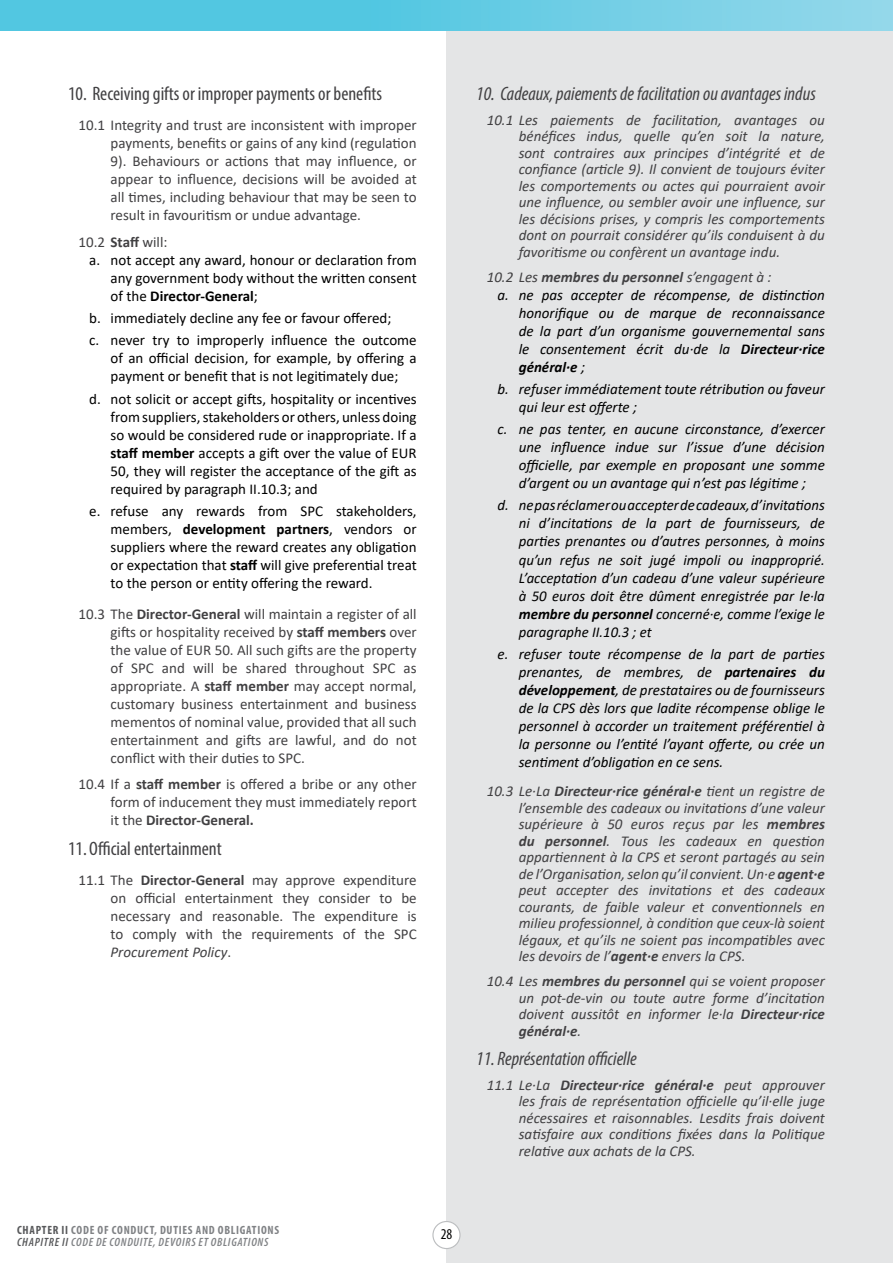
<style>
.page{position:relative;width:893px;height:1263px;background:#fff}
.page>*{position:absolute;margin:0;border:0;box-sizing:border-box;transform-origin:0 0}
.t1{font:italic condensed 19.5px "Myriad Pro";color:#414042}
.t2{font:condensed 19.5px "Myriad Pro";color:#414042}
.t3{font:italic 15px/16.5px "Calibri";color:#414042;text-align:justify}
.t4{font:italic 15px/18px "Calibri";color:#000;text-align:justify}
.t5{font:15px/18px "Calibri";color:#414042;text-align:justify}
.t6{font:15px/18px "Calibri";color:#000}
.t7{font:700 15px "Calibri";color:#000}
.t8{font:italic 700 15px "Calibri";color:#000}
.t9{font:condensed 15px "Myriad Pro";color:#000}
.t10{font:italic 600 condensed 12px/12px "Myriad Pro";letter-spacing:.06em;color:#808285}
.s1{font-weight:700}
.s2{font-weight:400}
.s3{font-style:italic}
.s4{font-weight:700;font-style:normal;color:#58595b}
.s5{font-weight:700;font-style:normal}
.s6{color:#58595b}
</style>
<div class="page">
<div style="left:446px;top:0;width:447px;height:1263px;background:#e4e5e6"></div>
<div style="left:433px;top:1221px;width:27px;height:27px;background:#fff;border-radius:50%"></div>
<div style="left:432px;top:1221px;width:29px;height:28px;border:1px solid #bcbec0;border-radius:50%"></div>
<img style="left:0;top:0;width:893px;height:30px">
<h1 class="t2" style="left:68px;top:81px;width:316px">10. Receiving gifts or improper payments or benefits</h1>
<p class="t5" style="left:111px;top:116px;width:308px;text-indent:-32px">10.1 Integrity and trust are inconsistent with improper payments, benefits or gains of any kind (regulation 9). Behaviours or actions that may influence, or appear to influence, decisions will be avoided at all times, including behaviour that may be seen to result in favouritism or undue advantage.</p>
<p class="t5" style="left:79px;top:233px;width:90px">10.2 <span class="s1">Staff</span> will:</p>
<p class="t6" style="left:89px;top:251px;width:329px">a. not accept any award, honour or declaration from</p>
<p class="t6" style="left:111px;top:269px;width:308px">any government body without the written consent</p>
<p class="t7" style="left:111px;top:285px;width:149px"><span class="s2">of the</span> Director-General<span class="s2">;</span></p>
<p class="t6" style="left:89px;top:307px;width:329px;line-height:22.2px">b. immediately decline any fee or favour offered;<br>c. never try to improperly influence the outcome</p>
<p class="t6" style="left:111px;top:349px;width:308px">of an official decision, for example, by offering a payment or benefit that is not legitimately due;</p>
<p class="t6" style="left:111px;top:389px;width:308px;text-align:justify;text-indent:-21px">d. not solicit or accept gifts, hospitality or incentives from suppliers, stakeholders or others, unless doing so would be considered rude or inappropriate. If a <span class="s1">staff member</span> accepts a gift over the value of EUR 50, they will register the acceptance of the gift as required by paragraph II.10.3; and</p>
<p class="t6" style="left:111px;top:502px;width:308px;text-align:justify;text-indent:-21px">e. refuse any rewards from SPC stakeholders, members, <span class="s1">development partners</span>, vendors or suppliers where the reward creates any obligation or expectation that <span class="s1">staff</span> will give preferential treat to the person or entity offering the reward.</p>
<p class="t5" style="left:111px;top:604px;width:308px;text-indent:-32px">10.3 The <span class="s1">Director-General</span> will maintain a register of all gifts or hospitality received by <span class="s1">staff members</span> over the value of EUR 50. All such gifts are the property of SPC and will be shared throughout SPC as appropriate. A <span class="s1">staff member</span> may accept normal, customary business entertainment and business mementos of nominal value, provided that all such entertainment and gifts are lawful, and do not conflict with their duties to SPC.</p>
<p class="t5" style="left:111px;top:775px;width:308px;text-indent:-32px">10.4 If a <span class="s1">staff member</span> is offered a bribe or any other form of inducement they must immediately report it the <span class="s1">Director-General.</span></p>
<h1 class="t2" style="left:68px;top:836px;width:155px">11. Official entertainment</h1>
<p class="t5" style="left:111px;top:871px;width:308px;text-indent:-32px">11.1 The <span class="s1">Director-General</span> may approve expenditure on official entertainment they consider to be necessary and reasonable. The expenditure is to comply with the requirements of the SPC <span class="s3">Procurement Policy</span>.</p>
<h1 class="t1" style="left:476px;top:81px;width:341px">10. Cadeaux, paiements de facilitation ou avantages indus</h1>
<p class="t3" style="left:519px;top:111px;width:308px;text-indent:-32px">10.1 Les paiements de facilitation, avantages ou bénéfices indus, quelle qu’en soit la nature, sont contraires aux principes d’intégrité et de confiance (article 9). Il convient de toujours éviter les comportements ou actes qui pourraient avoir une influence, ou sembler avoir une influence, sur les décisions prises, y compris les comportements dont on pourrait considérer qu’ils conduisent à du favoritisme ou confèrent un avantage indu.</p>
<p class="t3" style="left:487px;top:268px;width:286px">10.2 Les <span class="s1">membres du personnel</span> s’engagent à :</p>
<p class="t4" style="left:497px;top:285px;width:329px">a. ne pas accepter de récompense, de distinction</p>
<p class="t4" style="left:519px;top:303px;width:308px">honorifique ou de marque de reconnaissance</p>
<p class="t4" style="left:519px;top:321px;width:308px">de la part d’un organisme gouvernemental sans</p>
<p class="t4" style="left:519px;top:339px;width:308px">le consentement écrit du·de la <span class="s1">Directeur·rice</span></p>
<p class="t8" style="left:519px;top:356px;width:68px">général·e <span class="s2">;</span></p>
<p class="t4" style="left:519px;top:379px;width:308px;text-indent:-21px">b. refuser immédiatement toute rétribution ou faveur qui leur est offerte ;</p>
<p class="t4" style="left:519px;top:420px;width:308px;text-indent:-21px">c. ne pas tenter, en aucune circonstance, d’exercer une influence indue sur l’issue d’une décision officielle, par exemple en proposant une somme d’argent ou un avantage qui n’est pas légitime ;</p>
<p class="t4" style="left:519px;top:496px;width:308px;text-indent:-21px">d. ne pas réclamer ou accepter de cadeaux, d’invitations ni d’incitations de la part de fournisseurs, de parties prenantes ou d’autres personnes, à moins qu’un refus ne soit jugé impoli ou inapproprié.<br>L’acceptation d’un cadeau d’une valeur supérieure à 50 euros doit être dûment enregistrée par le·la <span class="s1">membre du personnel</span> concerné·e, comme l’exige le paragraphe II.10.3 ; et</p>
<p class="t4" style="left:519px;top:644px;width:308px;text-indent:-21px">e. refuser toute récompense de la part de parties prenantes, de membres, de <span class="s1">partenaires du développement</span>, de prestataires ou de fournisseurs de la CPS dès lors que ladite récompense oblige le personnel à accorder un traitement préférentiel à la personne ou l’entité l’ayant offerte, ou crée un sentiment d’obligation en ce sens.</p>
<p class="t3" style="left:519px;top:782px;width:308px;text-indent:-32px">10.3 Le·La <span class="s1">Directeur·rice général·e</span> tient un registre de l’ensemble des cadeaux ou invitations d’une valeur supérieure à 50 euros reçus par les <span class="s1">membres du personnel</span>. Tous les cadeaux en question appartiennent à la CPS et seront partagés au sein de l’Organisation, selon qu’il convient. Un·e <span class="s1">agent·e </span>peut accepter des invitations et des cadeaux courants, de faible valeur et conventionnels en milieu professionnel, à condition que ceux-là soient légaux, et qu’ils ne soient pas incompatibles avec les devoirs de l’<span class="s1">agent·e</span> envers la CPS.</p>
<p class="t3" style="left:519px;top:972px;width:308px;text-indent:-32px">10.4 Les <span class="s1">membres du personnel</span> qui se voient proposer un pot-de-vin ou toute autre forme d’incitation doivent aussitôt en informer le·la <span class="s1">Directeur·rice général·e</span>.</p>
<h1 class="t1" style="left:476px;top:1046px;width:162px">11.Représentation officielle</h1>
<p class="t3" style="left:519px;top:1076px;width:308px;text-indent:-32px">11.1 Le·La <span class="s1">Directeur·rice général·e</span> peut approuver les frais de représentation officielle qu’il·elle juge nécessaires et raisonnables. Lesdits frais doivent satisfaire aux conditions fixées dans la Politique relative aux achats de la CPS.</p>
<p class="t10" style="left:17px;top:1224px;width:264px"><span class="s4">CHAPTER II</span> <span class="s5">CODE OF CONDUCT, DUTIES AND OBLIGATIONS<br></span><span class="s6">CHAPITRE II</span> CODE DE CONDUITE, DEVOIRS ET OBLIGATIONS</p>
<p class="t9" style="left:441px;top:1225px;width:13px">28</p>
</div>
